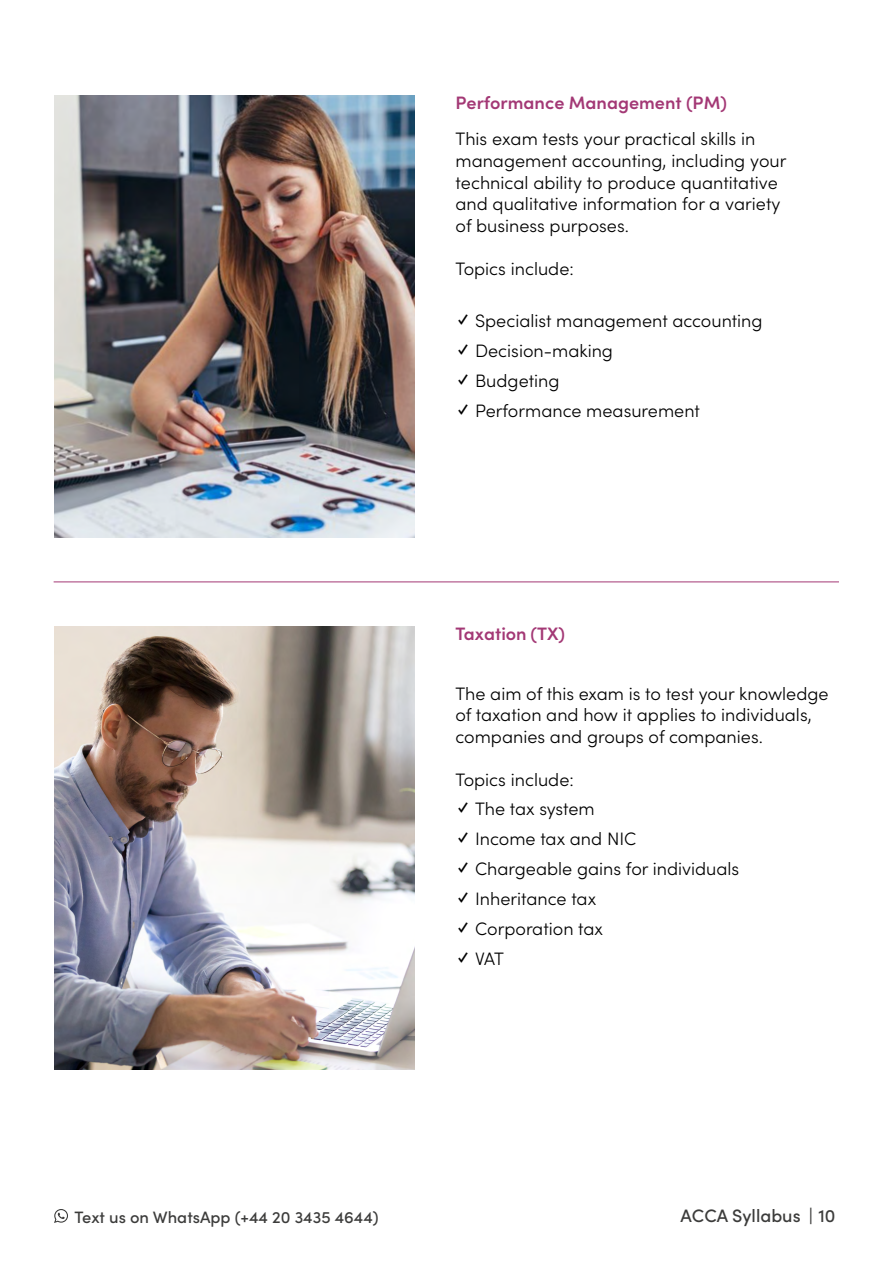
<style>
.page{position:relative;width:893px;height:1263px;background:#fff}
.page>*{position:absolute;margin:0;border:0;box-sizing:border-box;transform-origin:0 0}
.t1{font:300 18px/21.6px "Sofia Pro";color:#000}
.t2{font:600 18px "Sofia Pro";color:#a33875}
.t3{font:500 18px "Sofia Pro";color:#3c3c3b}
.t4{font:500 16.5px "Sofia Pro";color:#3c3c3b}
.s1{font-weight:600}
</style>
<div class="page">
<img style="left:54px;top:96px;width:361px;height:442px">
<img style="left:54px;top:627px;width:361px;height:442px">
<hr style="left:54px;top:581px;width:785px;height:1px;background:#a33875">
<svg style="left:54px;top:1209px;width:14px;height:14px"></svg>
<p class="t2" style="left:455px;top:89px;width:273px">Performance Management (PM)</p>
<p class="t1" style="left:455px;top:127px;width:332px">This exam tests your practical skills in management accounting, including your technical ability to produce quantitative and qualitative information for a variety of business purposes.</p>
<p class="t1" style="left:455px;top:257px;width:120px">Topics include:</p>
<p class="t1" style="left:455px;top:308px;width:309px"><span class="s1">✓</span> Specialist management accounting</p>
<p class="t1" style="left:455px;top:339px;width:159px"><span class="s1">✓</span> Decision-making</p>
<p class="t1" style="left:455px;top:369px;width:105px"><span class="s1">✓</span> Budgeting</p>
<p class="t1" style="left:455px;top:399px;width:246px"><span class="s1">✓</span> Performance measurement</p>
<p class="t2" style="left:455px;top:620px;width:111px">Taxation (TX)</p>
<p class="t1" style="left:455px;top:681px;width:375px">The aim of this exam is to test your knowledge of taxation and how it applies to individuals, companies and groups of companies.</p>
<p class="t1" style="left:455px;top:768px;width:120px">Topics include:</p>
<p class="t1" style="left:455px;top:796px;width:141px"><span class="s1">✓</span> The tax system</p>
<p class="t1" style="left:455px;top:826px;width:182px"><span class="s1">✓</span> Income tax and NIC</p>
<p class="t1" style="left:455px;top:857px;width:285px"><span class="s1">✓</span> Chargeable gains for individuals</p>
<p class="t1" style="left:455px;top:887px;width:142px"><span class="s1">✓</span> Inheritance tax</p>
<p class="t1" style="left:455px;top:917px;width:149px"><span class="s1">✓</span> Corporation tax</p>
<p class="t1" style="left:455px;top:947px;width:50px"><span class="s1">✓</span> VAT</p>
<p class="t4" style="left:74px;top:1205px;width:306px">Text us on WhatsApp (+44 20 3435 4644)</p>
<p class="t3" style="left:680px;top:1202px;width:156px">ACCA Syllabus | 10</p>
</div>
